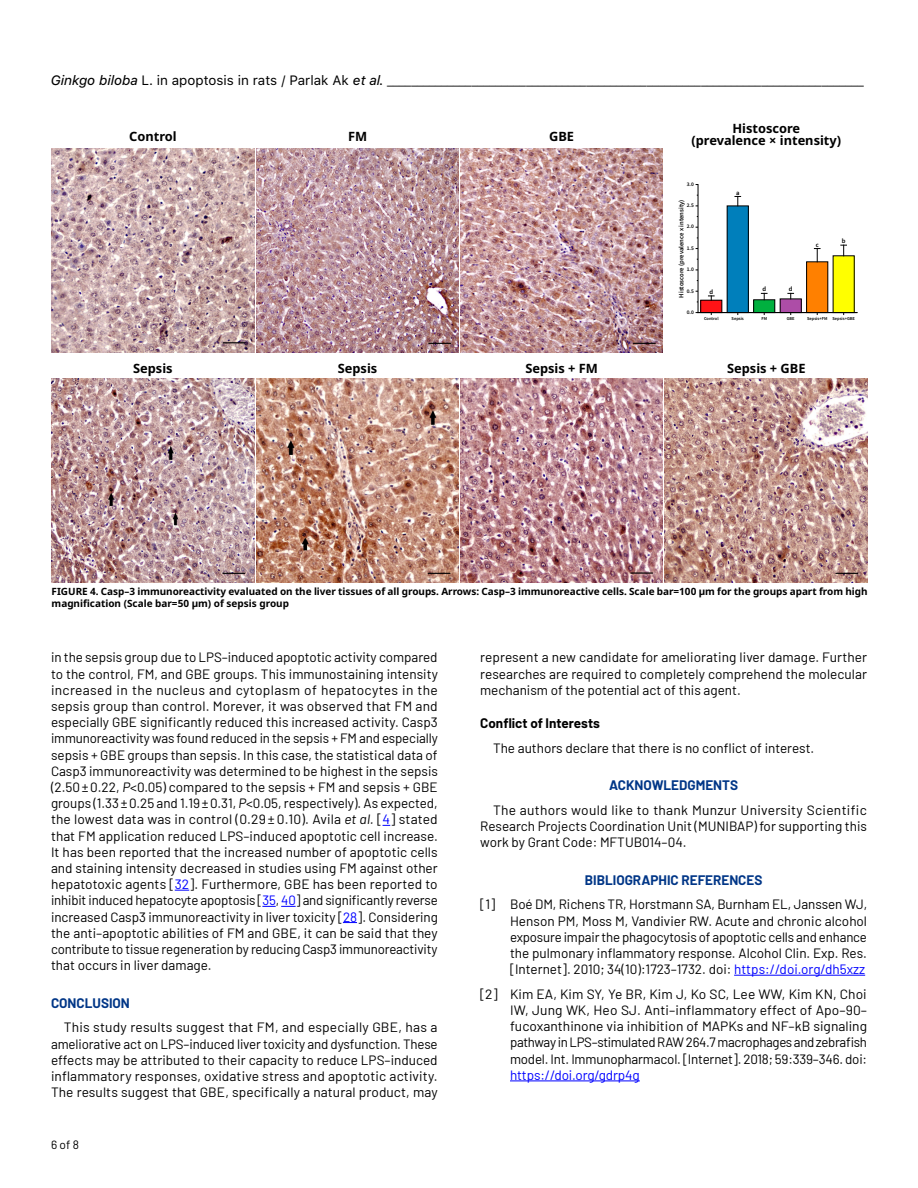
<style>
.page{position:relative;width:918px;height:1188px;background:#fff}
.page>*{position:absolute;margin:0;border:0;box-sizing:border-box;transform-origin:0 0}
.t1{font:13.5px/16.2px "Barlow";color:#000;text-align:justify}
.t2{font:13.5px "SFUI Text";color:#000}
.t3{font:700 13.5px "Barlow";color:#003687}
.t4{font:13.5px "Barlow";letter-spacing:-.01em;color:#00f}
.t5{font:700 13.5px "Barlow";color:#000}
.t6{font:700 12.9px/12px "Noto Sans";color:#000;text-align:center}
.t7{font:12px "Barlow";color:#000}
.t8{font:700 10.05px/12.6px "Noto Sans";color:#000}
.t9{font:600 6.6px "Source Sans Pro";color:#000}
.t10{font:600 5.4px "Source Sans Pro";color:#000}
.t11{font:600 4.5px "Source Sans Pro";color:#000}
.s1{font-family:"SFUI Text Italic G2"}
.s2{font-style:italic}
.s3{color:#00f}
</style>
<div class="page">
<img style="left:51px;top:149px;width:203px;height:204px">
<img style="left:257px;top:149px;width:202px;height:204px">
<img style="left:461px;top:149px;width:202px;height:204px">
<div style="left:701px;top:300px;width:21px;height:13px;background:#ff1316"></div>
<div style="left:727px;top:206px;width:21px;height:107px;background:#007fbb"></div>
<div style="left:727px;top:206px;width:22px;height:107px;border:1px solid #000"></div>
<div style="left:754px;top:300px;width:21px;height:13px;background:#00b03f"></div>
<div style="left:780px;top:299px;width:21px;height:14px;background:#ad4da7"></div>
<div style="left:807px;top:262px;width:21px;height:51px;background:#ff8000"></div>
<div style="left:806px;top:262px;width:22px;height:51px;border:1px solid #000"></div>
<div style="left:833px;top:256px;width:21px;height:57px;background:#ff0"></div>
<svg style="left:708px;top:296px;width:6px;height:4px"></svg>
<svg style="left:735px;top:196px;width:6px;height:10px"></svg>
<svg style="left:761px;top:293px;width:6px;height:7px"></svg>
<svg style="left:788px;top:293px;width:6px;height:6px"></svg>
<svg style="left:814px;top:248px;width:6px;height:14px"></svg>
<svg style="left:841px;top:245px;width:6px;height:11px"></svg>
<hr style="left:698px;top:312px;width:159px;height:1px;background:#000">
<hr style="left:698px;top:185px;width:1px;height:128px;background:#000">
<img style="left:51px;top:378px;width:203px;height:205px">
<img style="left:257px;top:378px;width:202px;height:205px">
<img style="left:461px;top:378px;width:202px;height:205px">
<img style="left:665px;top:378px;width:203px;height:205px">
<svg style="left:175px;top:890px;width:14px;height:1px"></svg>
<svg style="left:262px;top:906px;width:34px;height:1px"></svg>
<svg style="left:343px;top:922px;width:14px;height:1px"></svg>
<hr style="left:734px;top:975px;width:131px;height:1px;background:#00f">
<hr style="left:510px;top:1081px;width:130px;height:1px;background:#00f">
<p class="t2" style="left:50px;top:71px;width:815px"><span class="s1">Ginkgo biloba</span> L. in apoptosis in rats / Parlak Ak <span class="s1">et al.</span> _______________________________________________________________________________</p>
<p class="t6" style="left:129px;top:131px;width:49px">Control</p>
<p class="t6" style="left:348px;top:131px;width:21px">FM</p>
<p class="t6" style="left:549px;top:131px;width:26px">GBE</p>
<p class="t6" style="left:692px;top:123px;width:151px">Histoscore<br>(prevalence × intensity)</p>
<p class="t10" style="left:687px;top:180px;width:9px">3.0</p>
<p class="t9" style="left:677px;top:298px;width:100px;rotate:-90deg">Histoscore (prevalence x intensity)</p>
<p class="t10" style="left:687px;top:202px;width:9px">2.5</p>
<p class="t10" style="left:687px;top:223px;width:9px">2.0</p>
<p class="t10" style="left:687px;top:245px;width:9px">1.5</p>
<p class="t10" style="left:687px;top:266px;width:9px">1.0</p>
<p class="t10" style="left:687px;top:287px;width:9px">0.5</p>
<p class="t10" style="left:687px;top:309px;width:9px">0.0</p>
<p class="t9" style="left:736px;top:188px;width:5px">a</p>
<p class="t9" style="left:710px;top:288px;width:5px">d</p>
<p class="t9" style="left:763px;top:285px;width:5px">d</p>
<p class="t9" style="left:789px;top:285px;width:5px">d</p>
<p class="t9" style="left:816px;top:240px;width:5px">c</p>
<p class="t9" style="left:842px;top:237px;width:5px">b</p>
<p class="t11" style="left:704px;top:316px;width:16px">Control</p>
<p class="t11" style="left:732px;top:316px;width:14px">Sepsis</p>
<p class="t11" style="left:761px;top:316px;width:7px">FM</p>
<p class="t11" style="left:787px;top:316px;width:9px">GBE</p>
<p class="t11" style="left:807px;top:316px;width:49px">Sepsis+FM Sepsis+GBE</p>
<p class="t6" style="left:133px;top:362px;width:41px">Sepsis</p>
<p class="t6" style="left:338px;top:362px;width:41px">Sepsis</p>
<p class="t6" style="left:525px;top:362px;width:74px">Sepsis + FM</p>
<p class="t6" style="left:727px;top:362px;width:80px">Sepsis + GBE</p>
<p class="t8" style="left:52px;top:585px;width:817px">FIGURE 4. Casp–3 immunoreactivity evaluated on the liver tissues of all groups. Arrows: Casp–3 immunoreactive cells. Scale bar=100 µm for the groups apart from high magnification (Scale bar=50 µm) of sepsis group</p>
<p class="t1" style="left:51px;top:648px;width:388px">in the sepsis group due to LPS–induced apoptotic activity compared to the control, FM, and GBE groups. This immunostaining intensity increased in the nucleus and cytoplasm of hepatocytes in the sepsis group than control. Morever, it was observed that FM and especially GBE significantly reduced this increased activity. Casp3 immunoreactivity was found reduced in the sepsis + FM and especially sepsis + GBE groups than sepsis. In this case, the statistical data of Casp3 immunoreactivity was determined to be highest in the sepsis (2.50±0.22, <span class="s2">P</span>&lt;0.05) compared to the sepsis + FM and sepsis + GBE groups (1.33±0.25 and 1.19±0.31, <span class="s2">P</span>&lt;0.05, respectively). As expected, the lowest data was in control (0.29 ± 0.10). Avila <span class="s2">et al.</span> [<span class="s3">4</span>] stated that FM application reduced LPS–induced apoptotic cell increase.<br>It has been reported that the increased number of apoptotic cells and staining intensity decreased in studies using FM against other hepatotoxic agents [<span class="s3">32</span>]. Furthermore, GBE has been reported to inhibit induced hepatocyte apoptosis [<span class="s3">35</span>, <span class="s3">40</span>] and significantly reverse increased Casp3 immunoreactivity in liver toxicity [<span class="s3">28</span>]. Considering the anti–apoptotic abilities of FM and GBE, it can be said that they contribute to tissue regeneration by reducing Casp3 immunoreactivity that occurs in liver damage.</p>
<p class="t3" style="left:51px;top:993px;width:80px">CONCLUSION</p>
<p class="t1" style="left:51px;top:1018px;width:388px;text-indent:13px">This study results suggest that FM, and especially GBE, has a ameliorative act on LPS–induced liver toxicity and dysfunction. These effects may be attributed to their capacity to reduce LPS–induced inflammatory responses, oxidative stress and apoptotic activity.<br>The results suggest that GBE, specifically a natural product, may</p>
<p class="t7" style="left:51px;top:1136px;width:29px">6 of 8</p>
<p class="t1" style="left:480px;top:648px;width:388px">represent a new candidate for ameliorating liver damage. Further researches are required to completely comprehend the molecular mechanism of the potential act of this agent.</p>
<p class="t5" style="left:480px;top:713px;width:121px">Conflict of Interests</p>
<p class="t1" style="left:493px;top:739px;width:323px">The authors declare that there is no conflict of interest.</p>
<p class="t3" style="left:609px;top:775px;width:130px">ACKNOWLEDGMENTS</p>
<p class="t1" style="left:480px;top:801px;width:388px;text-indent:13px">The authors would like to thank Munzur University Scientific Research Projects Coordination Unit (MUNIBAP) for supporting this work by Grant Code: MFTUB014–04.</p>
<p class="t3" style="left:585px;top:870px;width:179px">BIBLIOGRAPHIC REFERENCES</p>
<p class="t1" style="left:510px;top:895px;width:359px;text-indent:-30px">[1] Boé DM, Richens TR, Horstmann SA, Burnham EL, Janssen WJ, Henson PM, Moss M, Vandivier RW. Acute and chronic alcohol exposure impair the phagocytosis of apoptotic cells and enhance the pulmonary inflammatory response. Alcohol Clin. Exp. Res. [Internet]. 2010; 34(10):1723–1732. doi: <span class="s3">https://doi.org/dh5xzz</span></p>
<p class="t1" style="left:510px;top:985px;width:359px;text-indent:-30px">[2] Kim EA, Kim SY, Ye BR, Kim J, Ko SC, Lee WW, Kim KN, Choi IW, Jung WK, Heo SJ. Anti–inflammatory effect of Apo–90– fucoxanthinone via inhibition of MAPKs and NF–kB signaling pathway in LPS–stimulated RAW 264.7 macrophages and zebrafish model. Int. Immunopharmacol. [Internet]. 2018; 59:339–346. doi:</p>
<p class="t4" style="left:510px;top:1065px;width:131px">https://doi.org/gdrp4g</p>
</div>
